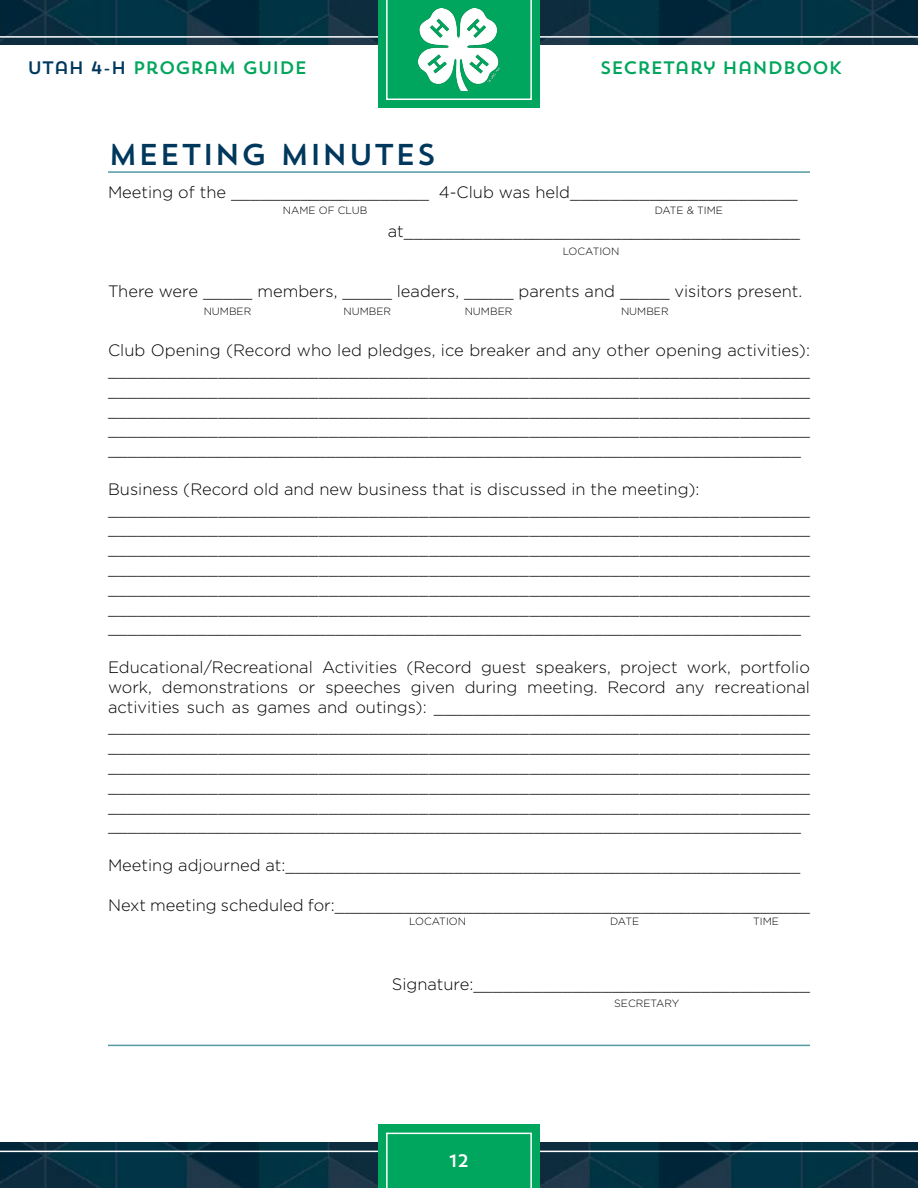
<style>
.page{position:relative;width:918px;height:1188px;background:#fff}
.page>*{position:absolute;margin:0;border:0;box-sizing:border-box;transform-origin:0 0}
.t1{font:30px "Trend Sans One";letter-spacing:-.005em;color:#00385d}
.t2{font:18px "Trend Sans One";letter-spacing:-.04em;color:#00a65d}
.t3{font:18px "Trend Sans One";color:#fff}
.t4{font:300 16.5px/19.8px "Gotham";color:#000;text-align:justify}
.t5{font:300 10.5px "Gotham";color:#000}
.s1{color:#00385d}
</style>
<div class="page">
<div style="left:378px;top:0;width:162px;height:108px;background:#00a65d"></div>
<div style="left:378px;top:1124px;width:162px;height:64px;background:#00a65d"></div>
<svg style="left:0;top:0;width:918px;height:100px"></svg>
<svg style="left:0;top:1133px;width:918px;height:55px"></svg>
<hr style="left:108px;top:171px;width:702px;height:2px;background:#5499a3">
<hr style="left:108px;top:1045px;width:702px;height:1px;background:#5499a3">
<p class="t2" style="left:27px;top:57px;width:282px"><span class="s1">UTAH 4-H</span> PROGRAM GUIDE</p>
<p class="t2" style="left:600px;top:57px;width:244px">SECRETARY HANDBOOK</p>
<h1 class="t1" style="left:108px;top:135px;width:330px">MEETING MINUTES</h1>
<p class="t4" style="left:108px;top:182px;width:691px">Meeting of the ____________________ 4-Club was held_______________________</p>
<p class="t4" style="left:388px;top:221px;width:413px">at________________________________________</p>
<p class="t5" style="left:283px;top:204px;width:86px">NAME OF CLUB</p>
<p class="t5" style="left:655px;top:204px;width:70px">DATE &amp; TIME</p>
<p class="t5" style="left:563px;top:244px;width:58px">LOCATION</p>
<p class="t4" style="left:108px;top:281px;width:696px">There were _____ members, _____ leaders, _____ parents and _____ visitors present.</p>
<p class="t5" style="left:204px;top:305px;width:49px">NUMBER</p>
<p class="t5" style="left:343px;top:305px;width:49px">NUMBER</p>
<p class="t5" style="left:465px;top:305px;width:49px">NUMBER</p>
<p class="t5" style="left:621px;top:305px;width:49px">NUMBER</p>
<p class="t4" style="left:108px;top:340px;width:704px">Club Opening (Record who led pledges, ice breaker and any other opening activities): ______________________________________________________________________ ______________________________________________________________________ ______________________________________________________________________ ______________________________________________________________________ ______________________________________________________________________</p>
<p class="t4" style="left:108px;top:479px;width:704px;text-align:left">Business (Record old and new business that is discussed in the meeting): ______________________________________________________________________ ______________________________________________________________________ ______________________________________________________________________ ______________________________________________________________________ ______________________________________________________________________ ______________________________________________________________________ ______________________________________________________________________</p>
<p class="t4" style="left:108px;top:657px;width:704px">Educational/Recreational Activities (Record guest speakers, project work, portfolio work, demonstrations or speeches given during meeting. Record any recreational activities such as games and outings): ______________________________________ ______________________________________________________________________ ______________________________________________________________________ ______________________________________________________________________ ______________________________________________________________________ ______________________________________________________________________ ______________________________________________________________________</p>
<p class="t4" style="left:108px;top:855px;width:694px">Meeting adjourned at:____________________________________________________</p>
<p class="t4" style="left:108px;top:895px;width:704px">Next meeting scheduled for:________________________________________________</p>
<p class="t5" style="left:409px;top:914px;width:58px">LOCATION</p>
<p class="t5" style="left:610px;top:914px;width:30px">DATE</p>
<p class="t5" style="left:753px;top:914px;width:27px">TIME</p>
<p class="t4" style="left:392px;top:974px;width:420px">Signature:__________________________________</p>
<p class="t3" style="left:448px;top:1149px;width:23px">12</p>
<p class="t5" style="left:614px;top:997px;width:67px">SECRETARY</p>
</div>
